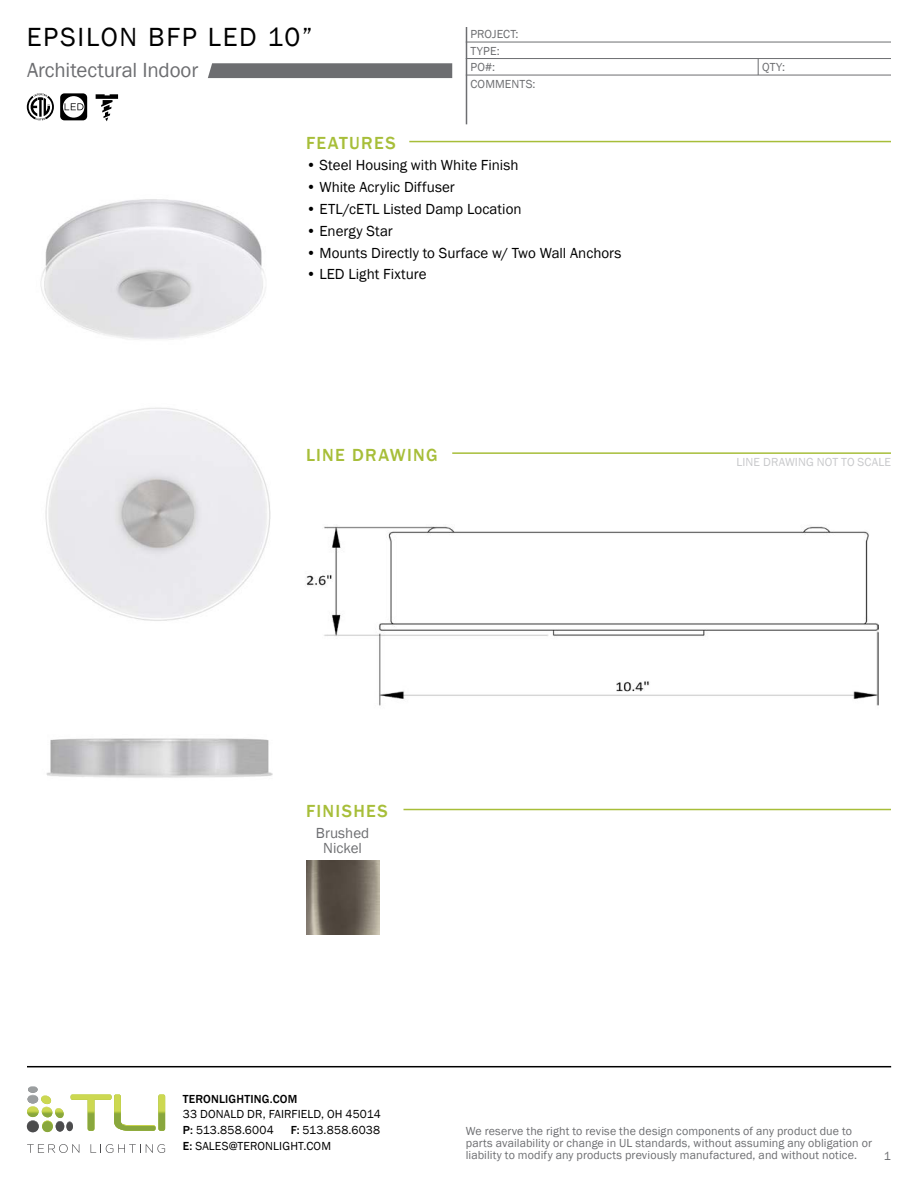
<style>
.page{position:relative;width:918px;height:1188px;background:#fff}
.page>*{position:absolute;margin:0;border:0;box-sizing:border-box;transform-origin:0 0}
.t1{font:27px "Franklin Gothic";letter-spacing:.065em;color:#000}
.t2{font:21px "Franklin Gothic";letter-spacing:-.01em;color:#6d6e71}
.t3{font:500 18px "Franklin Gothic";letter-spacing:.07em;color:#a7be39}
.t4{font:15px "Franklin Gothic";letter-spacing:.005em;color:#000}
.t5{font:15px/15px "Franklin Gothic";color:#6d6e71;text-align:center}
.t6{font:12px/12px "Franklin Gothic";letter-spacing:.01em;color:#6d6e71}
.t7{font:12px/15.8px "Franklin Gothic";letter-spacing:.015em;color:#000}
.t8{font:12px "Franklin Gothic";letter-spacing:.01em;color:#c8c9cb}
.t9{font:500 12px "Franklin Gothic";letter-spacing:.015em;color:#000}
.s1{font-weight:500}
</style>
<div class="page">
<hr style="left:409px;top:141px;width:482px;height:1px;background:#a7be39">
<hr style="left:452px;top:452px;width:439px;height:2px;background:#a7be39">
<hr style="left:404px;top:809px;width:487px;height:1px;background:#a7be39">
<svg style="left:758px;top:59px;width:1px;height:16px"></svg>
<svg style="left:208px;top:63px;width:244px;height:15px;background:#707174"></svg>
<svg style="left:60px;top:93px;width:27px;height:27px"></svg>
<svg style="left:27px;top:93px;width:27px;height:27px"></svg>
<img style="left:306px;top:526px;width:572px;height:180px">
<svg style="left:96px;top:94px;width:22px;height:27px"></svg>
<img style="left:306px;top:860px;width:73px;height:74px">
<img style="left:40px;top:199px;width:226px;height:141px">
<img style="left:45px;top:407px;width:226px;height:214px">
<img style="left:46px;top:738px;width:227px;height:40px">
<hr style="left:466px;top:27px;width:1px;height:97px;background:#6d6e71">
<hr style="left:466px;top:42px;width:425px;height:1px;background:#6d6e71">
<hr style="left:466px;top:58px;width:425px;height:1px;background:#6d6e71">
<hr style="left:466px;top:75px;width:425px;height:1px;background:#6d6e71">
<hr style="left:27px;top:1066px;width:864px;height:1px;background:#000">
<svg style="left:27px;top:1086px;width:138px;height:46px"></svg>
<svg style="left:27px;top:1144px;width:52px;height:9px"></svg>
<svg style="left:91px;top:1144px;width:74px;height:9px"></svg>
<h1 class="t1" style="left:27px;top:20px;width:287px">EPSILON BFP LED 10”</h1>
<h2 class="t2" style="left:27px;top:57px;width:173px">Architectural Indoor</h2>
<h3 class="t3" style="left:306px;top:132px;width:91px">FEATURES</h3>
<p class="t6" style="left:470px;top:26px;width:50px;line-height:16.4px">PROJECT:<br>TYPE:</p>
<p class="t6" style="left:470px;top:78px;width:67px">COMMENTS:</p>
<p class="t6" style="left:470px;top:61px;width:26px">PO#:</p>
<p class="t4" style="left:306px;top:156px;width:214px">• Steel Housing with White Finish</p>
<p class="t4" style="left:306px;top:178px;width:150px">• White Acrylic Diffuser</p>
<p class="t4" style="left:306px;top:199px;width:217px">• ETL/cETL Listed Damp Location</p>
<p class="t4" style="left:306px;top:221px;width:88px">• Energy Star</p>
<p class="t4" style="left:306px;top:243px;width:317px">• Mounts Directly to Surface w/ Two Wall Anchors</p>
<p class="t4" style="left:306px;top:265px;width:122px">• LED Light Fixture</p>
<h3 class="t3" style="left:306px;top:444px;width:133px">LINE DRAWING</h3>
<p class="t6" style="left:762px;top:61px;width:24px">QTY:</p>
<p class="t8" style="left:737px;top:455px;width:156px">LINE DRAWING NOT TO SCALE</p>
<h3 class="t3" style="left:306px;top:800px;width:83px">FINISHES</h3>
<p class="t5" style="left:316px;top:826px;width:55px">Brushed<br>Nickel</p>
<p class="t9" style="left:183px;top:1091px;width:116px">TERONLIGHTING.COM</p>
<p class="t7" style="left:183px;top:1107px;width:200px">33 DONALD DR, FAIRFIELD, OH 45014<br><span class="s1">P:</span> 513.858.6004</p>
<p class="t7" style="left:183px;top:1123px;width:199px;text-indent:108px"><span class="s1">F:</span> 513.858.6038<br><span class="s1">E:</span> SALES@TERONLIGHT.COM</p>
<p class="t6" style="left:466px;top:1125px;width:408px">We reserve the right to revise the design components of any product due to parts availability or change in UL standards, without assuming any obligation or liability to modify any products previously manufactured, and without notice.</p>
<p class="t6" style="left:884px;top:1150px;width:9px">1</p>
</div>
